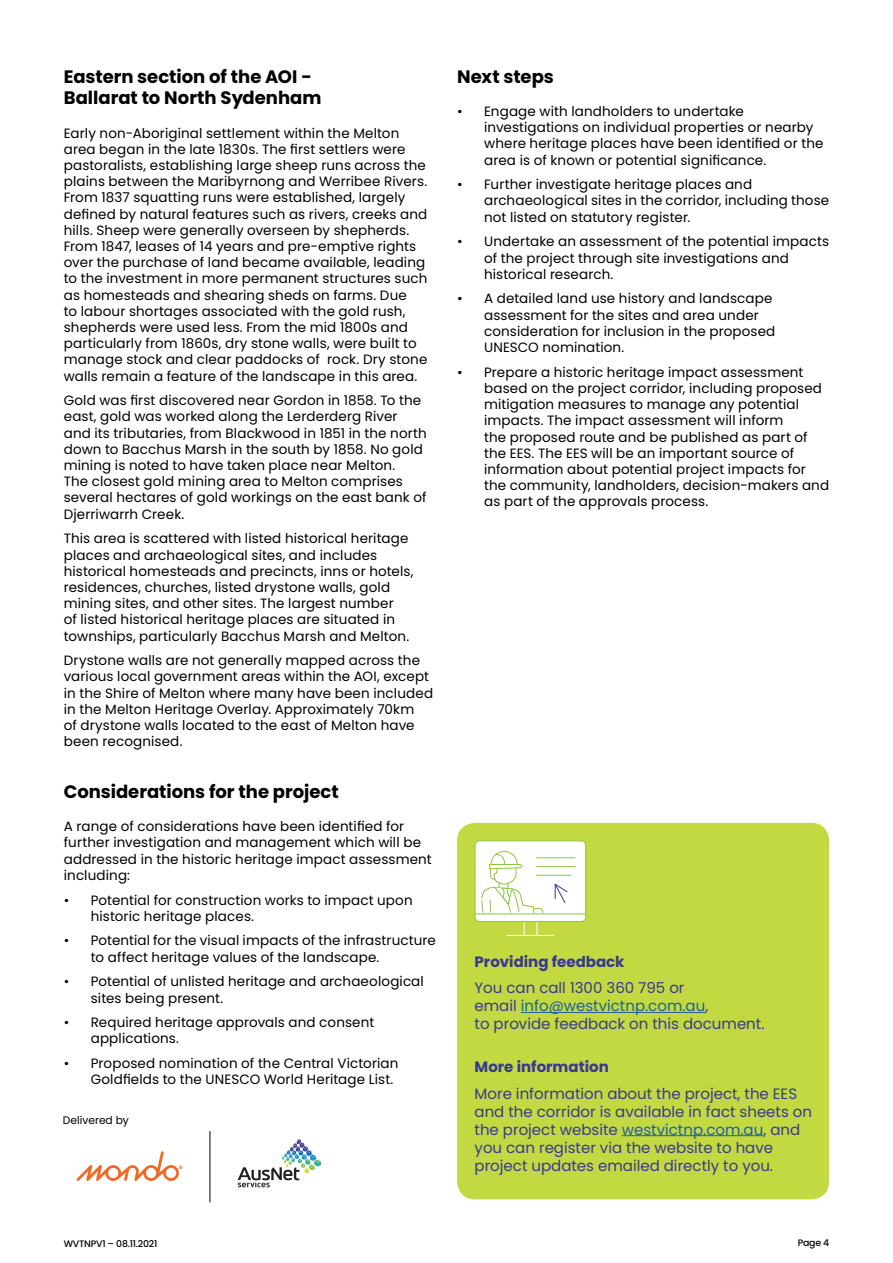
<style>
.page{position:relative;width:893px;height:1263px;background:#fff}
.page>*{position:absolute;margin:0;border:0;box-sizing:border-box;transform-origin:0 0}
.t1{font:700 18px/21.6px "Poppins";color:#000}
.t2{font:15px/18px "Poppins";color:#383893}
.t3{font:700 15px "Poppins";color:#383893}
.t4{font:13.5px/16.2px "Poppins";letter-spacing:.01em;color:#000}
.t5{font:10.95px "Poppins";color:#000}
.t6{font:500 9.3px "Poppins";letter-spacing:-.025em;color:#000}
.s1{color:#215e9e}
</style>
<div class="page">
<div style="left:457px;top:823px;width:372px;height:376px;background:#c3d941;border-radius:18px"></div>
<div style="left:475px;top:841px;width:111px;height:80px;background:#fff;border-radius:4px"></div>
<div style="left:475px;top:840px;width:111px;height:82px;border:1px solid #8dc63f;border-radius:4px"></div>
<hr style="left:475px;top:913px;width:111px;height:1px;background:#8dc63f">
<hr style="left:507px;top:935px;width:46px;height:1px;background:#fff">
<svg style="left:524px;top:922px;width:1px;height:12px"></svg>
<svg style="left:537px;top:922px;width:1px;height:12px"></svg>
<svg style="left:554px;top:883px;width:14px;height:20px"></svg>
<hr style="left:537px;top:866px;width:38px;height:1px;background:#8dc63f">
<hr style="left:537px;top:857px;width:38px;height:1px;background:#8dc63f">
<hr style="left:537px;top:875px;width:34px;height:1px;background:#8dc63f">
<svg style="left:481px;top:851px;width:64px;height:62px"></svg>
<svg style="left:238px;top:1139px;width:83px;height:48px"></svg>
<svg style="left:76px;top:1151px;width:106px;height:30px"></svg>
<hr style="left:210px;top:1131px;width:1px;height:71px;background:#000">
<hr style="left:521px;top:1012px;width:184px;height:1px;background:#215e9e">
<hr style="left:622px;top:1135px;width:141px;height:1px;background:#215e9e">
<h1 class="t1" style="left:64px;top:66px;width:259px">Eastern section of the AOI -<br>Ballarat to North Sydenham</h1>
<p class="t4" style="left:64px;top:125px;width:365px">Early non-Aboriginal settlement within the Melton area began in the late 1830s. The first settlers were pastoralists, establishing large sheep runs across the plains between the Maribyrnong and Werribee Rivers.<br>From 1837 squatting runs were established, largely defined by natural features such as rivers, creeks and hills. Sheep were generally overseen by shepherds.<br>From 1847, leases of 14 years and pre-emptive rights over the purchase of land became available, leading to the investment in more permanent structures such as homesteads and shearing sheds on farms. Due<br>to labour shortages associated with the gold rush, shepherds were used less. From the mid 1800s and particularly from 1860s, dry stone walls, were built to manage stock and clear paddocks of rock. Dry stone walls remain a feature of the landscape in this area.</p>
<p class="t4" style="left:64px;top:392px;width:364px">Gold was first discovered near Gordon in 1858. To the east, gold was worked along the Lerderderg River and its tributaries, from Blackwood in 1851 in the north down to Bacchus Marsh in the south by 1858. No gold mining is noted to have taken place near Melton.<br>The closest gold mining area to Melton comprises several hectares of gold workings on the east bank of Djerriwarrh Creek.</p>
<p class="t4" style="left:64px;top:531px;width:351px">This area is scattered with listed historical heritage places and archaeological sites, and includes historical homesteads and precincts, inns or hotels, residences, churches, listed drystone walls, gold mining sites, and other sites. The largest number<br>of listed historical heritage places are situated in townships, particularly Bacchus Marsh and Melton.</p>
<p class="t4" style="left:64px;top:652px;width:371px">Drystone walls are not generally mapped across the various local government areas within the AOI, except in the Shire of Melton where many have been included in the Melton Heritage Overlay. Approximately 70km<br>of drystone walls located to the east of Melton have been recognised.</p>
<h1 class="t1" style="left:64px;top:781px;width:276px">Considerations for the project</h1>
<p class="t4" style="left:64px;top:818px;width:370px">A range of considerations have been identified for further investigation and management which will be addressed in the historic heritage impact assessment including:</p>
<p class="t4" style="left:91px;top:892px;width:323px;text-indent:-27px">• Potential for construction works to impact upon historic heritage places.</p>
<p class="t4" style="left:91px;top:933px;width:347px;text-indent:-27px">• Potential for the visual impacts of the infrastructure to affect heritage values of the landscape.</p>
<p class="t4" style="left:91px;top:973px;width:335px;text-indent:-27px">• Potential of unlisted heritage and archaeological sites being present.</p>
<p class="t4" style="left:91px;top:1014px;width:285px;text-indent:-27px">• Required heritage approvals and consent applications.</p>
<p class="t4" style="left:91px;top:1055px;width:309px;text-indent:-27px">• Proposed nomination of the Central Victorian<br>Goldfields to the UNESCO World Heritage List.</p>
<p class="t5" style="left:63px;top:1114px;width:67px">Delivered by</p>
<h1 class="t1" style="left:457px;top:66px;width:98px">Next steps</h1>
<p class="t4" style="left:484px;top:103px;width:341px;text-indent:-27px">• Engage with landholders to undertake investigations on individual properties or nearby where heritage places have been identified or the area is of known or potential significance.</p>
<p class="t4" style="left:484px;top:176px;width:347px;text-indent:-27px">• Further investigate heritage places and archaeological sites in the corridor, including those not listed on statutory register.</p>
<p class="t4" style="left:484px;top:234px;width:346px;text-indent:-27px">• Undertake an assessment of the potential impacts of the project through site investigations and historical research.</p>
<p class="t4" style="left:484px;top:291px;width:293px;text-indent:-27px">• A detailed land use history and landscape assessment for the sites and area under consideration for inclusion in the proposed UNESCO nomination.</p>
<p class="t4" style="left:484px;top:364px;width:347px;text-indent:-27px">• Prepare a historic heritage impact assessment based on the project corridor, including proposed mitigation measures to manage any potential impacts. The impact assessment will inform<br>the proposed route and be published as part of the EES. The EES will be an important source of information about potential project impacts for the community, landholders, decision-makers and as part of the approvals process.</p>
<p class="t3" style="left:475px;top:953px;width:152px">Providing feedback</p>
<p class="t2" style="left:475px;top:979px;width:291px">You can call 1300 360 795 or<br>email <span class="s1">info@westvictnp.com.au</span>,<br>to provide feedback on this document.</p>
<p class="t3" style="left:475px;top:1058px;width:136px">More information</p>
<p class="t2" style="left:475px;top:1084px;width:339px">More information about the project, the EES and the corridor is available in fact sheets on the project website <span class="s1">westvictnp.com.au</span>, and you can register via the website to have project updates emailed directly to you.</p>
<p class="t6" style="left:64px;top:1238px;width:95px">WVTNPV1 – 08.11.2021</p>
<p class="t6" style="left:798px;top:1238px;width:33px">Page 4</p>
</div>
